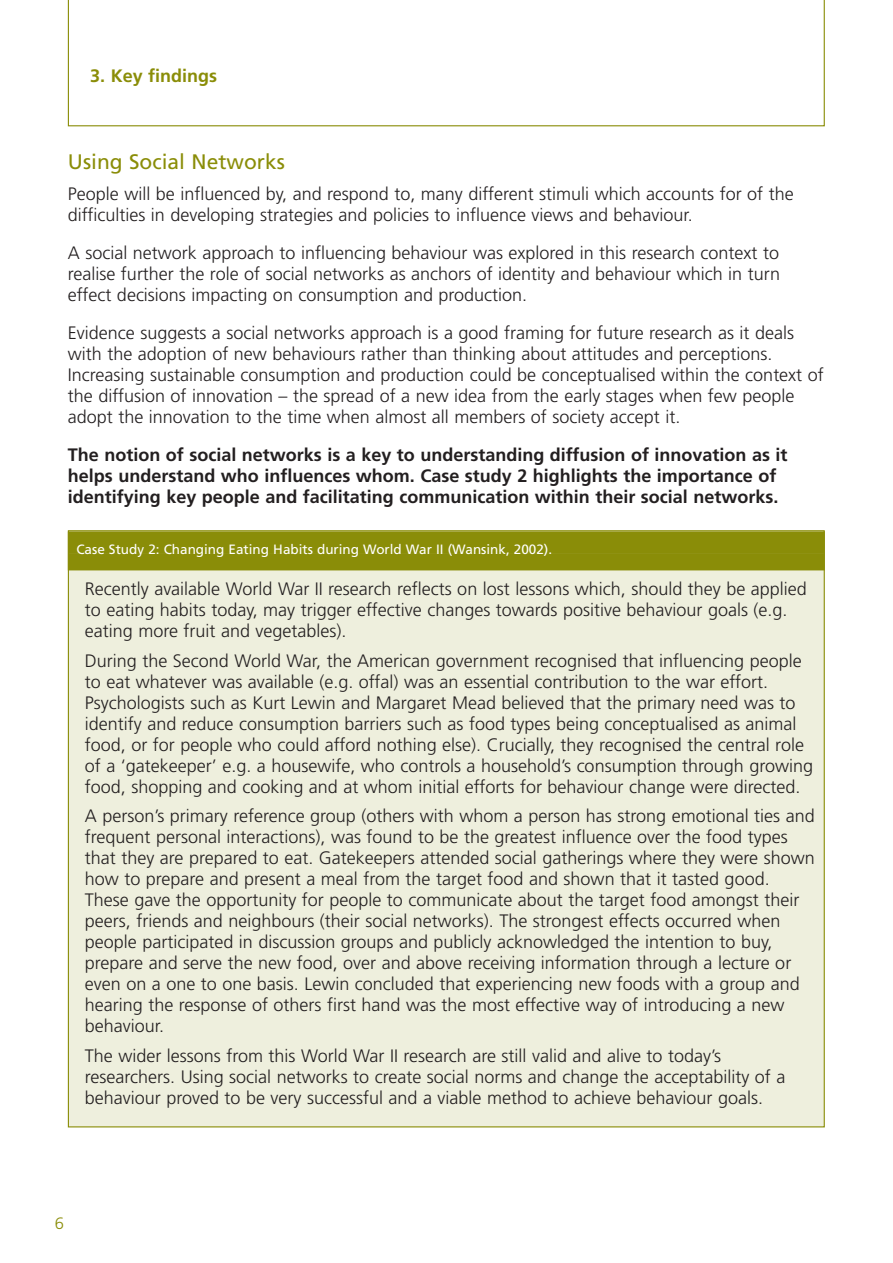
<style>
.page{position:relative;width:893px;height:1263px;background:#fff}
.page>*{position:absolute;margin:0;border:0;box-sizing:border-box;transform-origin:0 0}
.t1{font:21px "Frutiger";color:#8a8d08}
.t2{font:300 18px/21px "Frutiger";color:#231f20}
.t3{font:700 18px/21px "Frutiger";color:#231f20}
.t4{font:700 18px "Frutiger";color:#8a8d08}
.t5{font:300 16.5px "Frutiger";color:#8a8d08}
.t6{font:13.5px "Frutiger";color:#fff}
</style>
<div class="page">
<div style="left:68px;top:531px;width:756px;height:596px;background:#eeefdd"></div>
<div style="left:68px;top:531px;width:757px;height:23px;background:#8a8d08"></div>
<div style="left:68px;top:554px;width:757px;height:16px;background:#8a8d08"></div>
<svg style="left:68px;top:0;width:757px;height:126px"></svg>
<p class="t4" style="left:90px;top:69px;width:129px">3. Key findings</p>
<p class="t1" style="left:68px;top:153px;width:218px">Using Social Networks</p>
<p class="t2" style="left:68px;top:185px;width:727px">People will be influenced by, and respond to, many different stimuli which accounts for of the difficulties in developing strategies and policies to influence views and behaviour.</p>
<p class="t2" style="left:68px;top:244px;width:714px;text-align:justify">A social network approach to influencing behaviour was explored in this research context to realise further the role of social networks as anchors of identity and behaviour which in turn effect decisions impacting on consumption and production.</p>
<p class="t2" style="left:68px;top:324px;width:757px">Evidence suggests a social networks approach is a good framing for future research as it deals with the adoption of new behaviours rather than thinking about attitudes and perceptions.<br>Increasing sustainable consumption and production could be conceptualised within the context of the diffusion of innovation – the spread of a new idea from the early stages when few people adopt the innovation to the time when almost all members of society accept it.</p>
<p class="t3" style="left:68px;top:446px;width:721px">The notion of social networks is a key to understanding diffusion of innovation as it helps understand who influences whom. Case study 2 highlights the importance of identifying key people and facilitating communication within their social networks.</p>
<p class="t6" style="left:76px;top:544px;width:477px">Case Study 2: Changing Eating Habits during World War II (Wansink, 2002).</p>
<p class="t2" style="left:85px;top:580px;width:723px">Recently available World War II research reflects on lost lessons which, should they be applied to eating habits today, may trigger effective changes towards positive behaviour goals (e.g. eating more fruit and vegetables).</p>
<p class="t2" style="left:85px;top:651px;width:730px">During the Second World War, the American government recognised that influencing people to eat whatever was available (e.g. offal) was an essential contribution to the war effort.<br>Psychologists such as Kurt Lewin and Margaret Mead believed that the primary need was to identify and reduce consumption barriers such as food types being conceptualised as animal food, or for people who could afford nothing else). Crucially, they recognised the central role of a ‘gatekeeper’ e.g. a housewife, who controls a household’s consumption through growing food, shopping and cooking and at whom initial efforts for behaviour change were directed.</p>
<p class="t2" style="left:85px;top:807px;width:731px">A person’s primary reference group (others with whom a person has strong emotional ties and frequent personal interactions), was found to be the greatest influence over the food types that they are prepared to eat. Gatekeepers attended social gatherings where they were shown how to prepare and present a meal from the target food and shown that it tasted good.<br>These gave the opportunity for people to communicate about the target food amongst their peers, friends and neighbours (their social networks). The strongest effects occurred when people participated in discussion groups and publicly acknowledged the intention to buy, prepare and serve the new food, over and above receiving information through a lecture or even on a one to one basis. Lewin concluded that experiencing new foods with a group and hearing the response of others first hand was the most effective way of introducing a new behaviour.</p>
<p class="t2" style="left:85px;top:1046px;width:702px">The wider lessons from this World War II research are still valid and alive to today’s researchers. Using social networks to create social norms and change the acceptability of a behaviour proved to be very successful and a viable method to achieve behaviour goals.</p>
<p class="t5" style="left:55px;top:1217px;width:11px">6</p>
</div>
